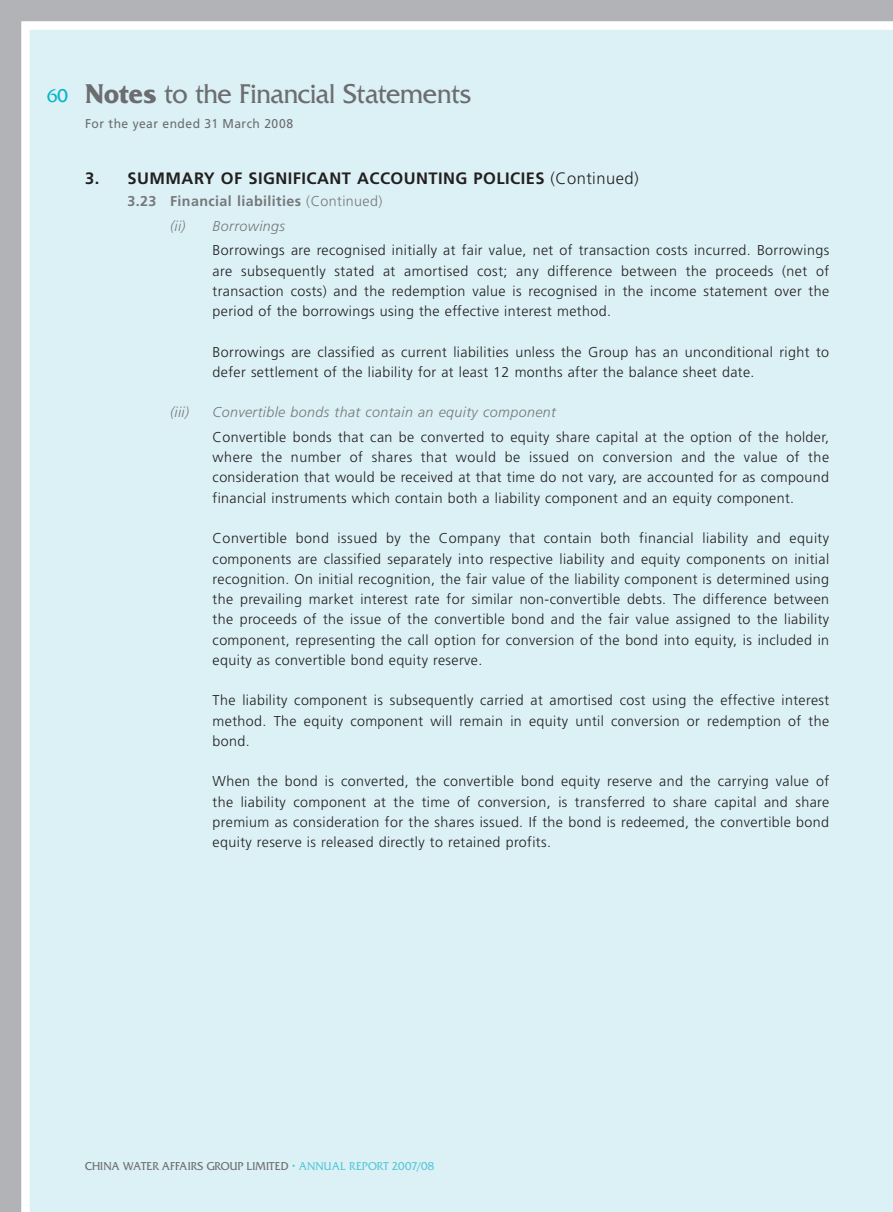
<style>
.page{position:relative;width:893px;height:1212px;background:#dbf1f5}
.page>*{position:absolute;margin:0;border:0;box-sizing:border-box;transform-origin:0 0}
.t1{font:28.5px "Friz Quadrata Std";letter-spacing:-.015em;color:#6c6d70;scale:.95 1}
.t2{font:19.5px "Friz Quadrata Std";color:#00b5cb;scale:.95 1}
.t3{font:700 16.5px "Frutiger LT Std";letter-spacing:.03em;color:#231f20}
.t4{font:300 14.25px/20.2px "Frutiger LT Std";letter-spacing:.03em;color:#231f20;text-align:justify}
.t5{font:italic 300 14.25px "Frutiger LT Std";letter-spacing:.03em;color:#76787b}
.t6{font:700 14.25px/24.5px "Frutiger LT Std";letter-spacing:.03em;color:#76787b}
.t7{font:12.75px "Frutiger LT Std";letter-spacing:.04em;color:#6c6d70;scale:.95 1}
.t8{font:12px "Friz Quadrata Std";letter-spacing:.01em;color:#6c6d70;scale:.95 1}
.s1{font-weight:700}
.s2{font-weight:300}
.s3{font-weight:300;font-style:italic}
.s4{color:#58c7d8}
</style>
<div class="page">
<h2 class="t2" style="left:47px;top:88px;width:23px">60</h2>
<h1 class="t1" style="left:85px;top:83px;width:408px"><span class="s1">Notes</span> to the Financial Statements</h1>
<p class="t7" style="left:85px;top:115px;width:221px">For the year ended 31 March 2008</p>
<p class="t3" style="left:85px;top:168px;width:555px">3. SUMMARY OF SIGNIFICANT ACCOUNTING POLICIES <span class="s2">(Continued)</span></p>
<p class="t6" style="left:170px;top:189px;width:214px;text-indent:-43px">3.23 Financial liabilities <span class="s2">(Continued) </span><span class="s3">(ii)</span></p>
<p class="t5" style="left:213px;top:217px;width:74px">Borrowings</p>
<p class="t4" style="left:213px;top:242px;width:618px">Borrowings are recognised initially at fair value, net of transaction costs incurred. Borrowings are subsequently stated at amortised cost; any difference between the proceeds (net of transaction costs) and the redemption value is recognised in the income statement over the period of the borrowings using the effective interest method.</p>
<p class="t4" style="left:213px;top:343px;width:618px">Borrowings are classified as current liabilities unless the Group has an unconditional right to defer settlement of the liability for at least 12 months after the balance sheet date.</p>
<p class="t5" style="left:170px;top:404px;width:20px">(iii)</p>
<p class="t5" style="left:213px;top:404px;width:345px">Convertible bonds that contain an equity component</p>
<p class="t4" style="left:213px;top:428px;width:618px">Convertible bonds that can be converted to equity share capital at the option of the holder, where the number of shares that would be issued on conversion and the value of the consideration that would be received at that time do not vary, are accounted for as compound financial instruments which contain both a liability component and an equity component.</p>
<p class="t4" style="left:213px;top:530px;width:618px">Convertible bond issued by the Company that contain both financial liability and equity components are classified separately into respective liability and equity components on initial recognition. On initial recognition, the fair value of the liability component is determined using the prevailing market interest rate for similar non-convertible debts. The difference between the proceeds of the issue of the convertible bond and the fair value assigned to the liability component, representing the call option for conversion of the bond into equity, is included in equity as convertible bond equity reserve.</p>
<p class="t4" style="left:213px;top:692px;width:618px">The liability component is subsequently carried at amortised cost using the effective interest method. The equity component will remain in equity until conversion or redemption of the bond.</p>
<p class="t4" style="left:213px;top:773px;width:618px">When the bond is converted, the convertible bond equity reserve and the carrying value of the liability component at the time of conversion, is transferred to share capital and share premium as consideration for the shares issued. If the bond is redeemed, the convertible bond equity reserve is released directly to retained profits.</p>
<p class="t8" style="left:85px;top:1161px;width:369px">CHINA WATER AFFAIRS GROUP LIMITED <span class="s4">• ANNUAL REPORT 2007/08</span></p>
</div>
